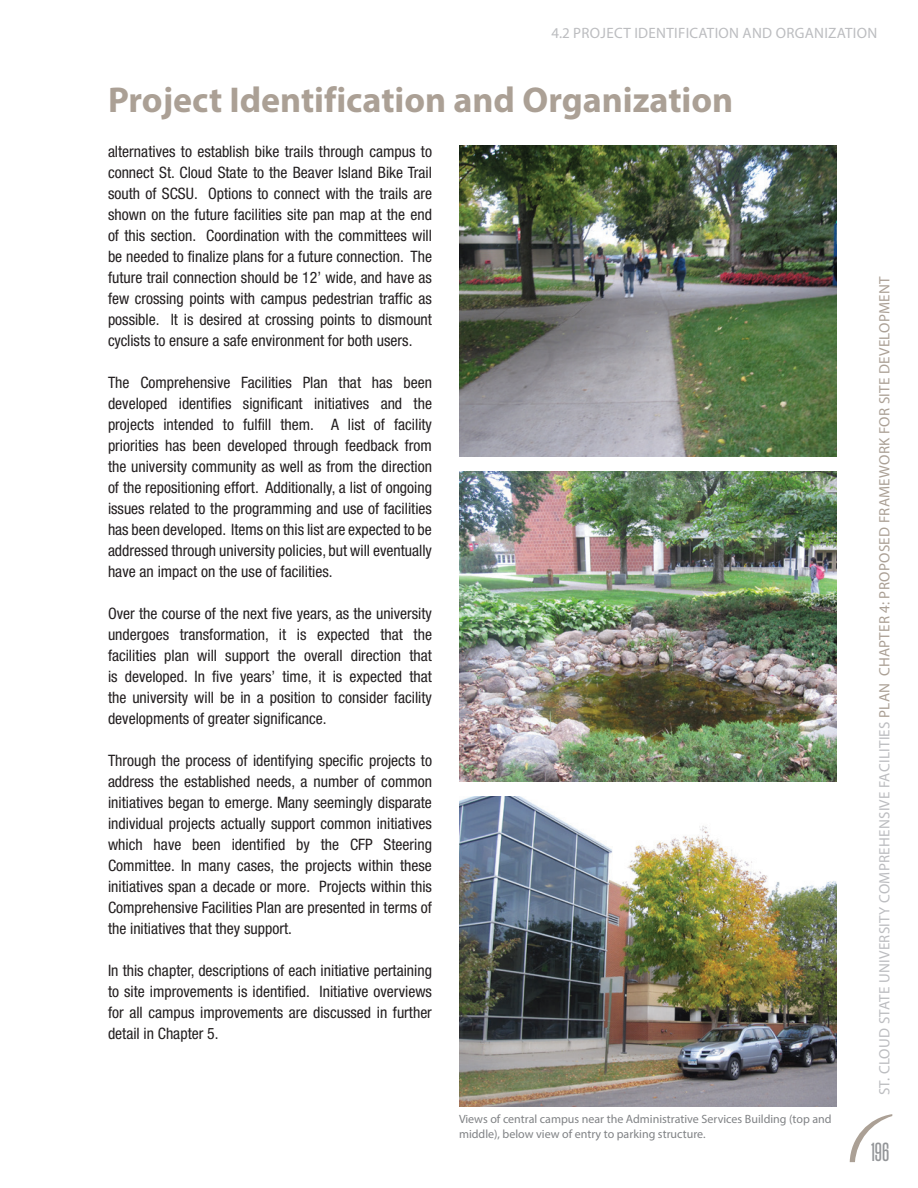
<style>
.page{position:relative;width:918px;height:1188px;background:#fff}
.page>*{position:absolute;margin:0;border:0;box-sizing:border-box;transform-origin:0 0}
.t1{font:700 36px "Myriad Pro";color:#aba095}
.t2{font:22.5px "Steelfish Rg";color:#939598}
.t3{font:condensed 15.75px/21px "Helvetica Neue LT Std";color:#231f20;text-align:justify}
.t4{font:15px "Myriad Pro";letter-spacing:.02em;color:#aba095}
.t5{font:15px "Myriad Pro";letter-spacing:.02em;color:#bcbdc0}
.t6{font:12px/14.4px "Myriad Pro";color:#808285}
.s1{color:#bcbdc0}
</style>
<div class="page">
<svg style="left:850px;top:1114px;width:43px;height:49px"></svg>
<img style="left:459px;top:146px;width:378px;height:310px">
<img style="left:459px;top:796px;width:378px;height:311px">
<img style="left:459px;top:472px;width:378px;height:310px">
<p class="t5" style="left:551px;top:24px;width:327px">4.2 PROJECT IDENTIFICATION AND ORGANIZATION</p>
<h1 class="t1" style="left:108px;top:77px;width:627px">Project Identification and Organization</h1>
<p class="t3" style="left:108px;top:141px;width:326px">alternatives to establish bike trails through campus to connect St. Cloud State to the Beaver Island Bike Trail south of SCSU. Options to connect with the trails are shown on the future facilities site pan map at the end of this section. Coordination with the committees will be needed to finalize plans for a future connection. The future trail connection should be 12’ wide, and have as few crossing points with campus pedestrian traffic as possible. It is desired at crossing points to dismount cyclists to ensure a safe environment for both users.</p>
<p class="t3" style="left:108px;top:372px;width:326px">The Comprehensive Facilities Plan that has been developed identifies significant initiatives and the projects intended to fulfill them. A list of facility priorities has been developed through feedback from the university community as well as from the direction of the repositioning effort. Additionally, a list of ongoing issues related to the programming and use of facilities has been developed. Items on this list are expected to be addressed through university policies, but will eventually have an impact on the use of facilities.</p>
<p class="t3" style="left:108px;top:603px;width:326px">Over the course of the next five years, as the university undergoes transformation, it is expected that the facilities plan will support the overall direction that is developed. In five years’ time, it is expected that the university will be in a position to consider facility developments of greater significance.</p>
<p class="t3" style="left:108px;top:750px;width:326px">Through the process of identifying specific projects to address the established needs, a number of common initiatives began to emerge. Many seemingly disparate individual projects actually support common initiatives which have been identified by the CFP Steering Committee. In many cases, the projects within these initiatives span a decade or more. Projects within this Comprehensive Facilities Plan are presented in terms of the initiatives that they support.</p>
<p class="t3" style="left:108px;top:960px;width:326px">In this chapter, descriptions of each initiative pertaining to site improvements is identified. Initiative overviews for all campus improvements are discussed in further detail in Chapter 5.</p>
<p class="t6" style="left:459px;top:1112px;width:374px">Views of central campus near the Administrative Services Building (top and middle), below view of entry to parking structure.</p>
<p class="t4" style="left:875px;top:1095px;width:820px;rotate:-90deg"><span class="s1">ST. CLOUD STATE UNIVERSITY COMPREHENSIVE FACILITIES</span> PLAN CHAPTER 4: PROPOSED FRAMEWORK FOR SITE DEVELOPMENT</p>
<h2 class="t2" style="left:871px;top:1138px;width:20px">196</h2>
</div>
